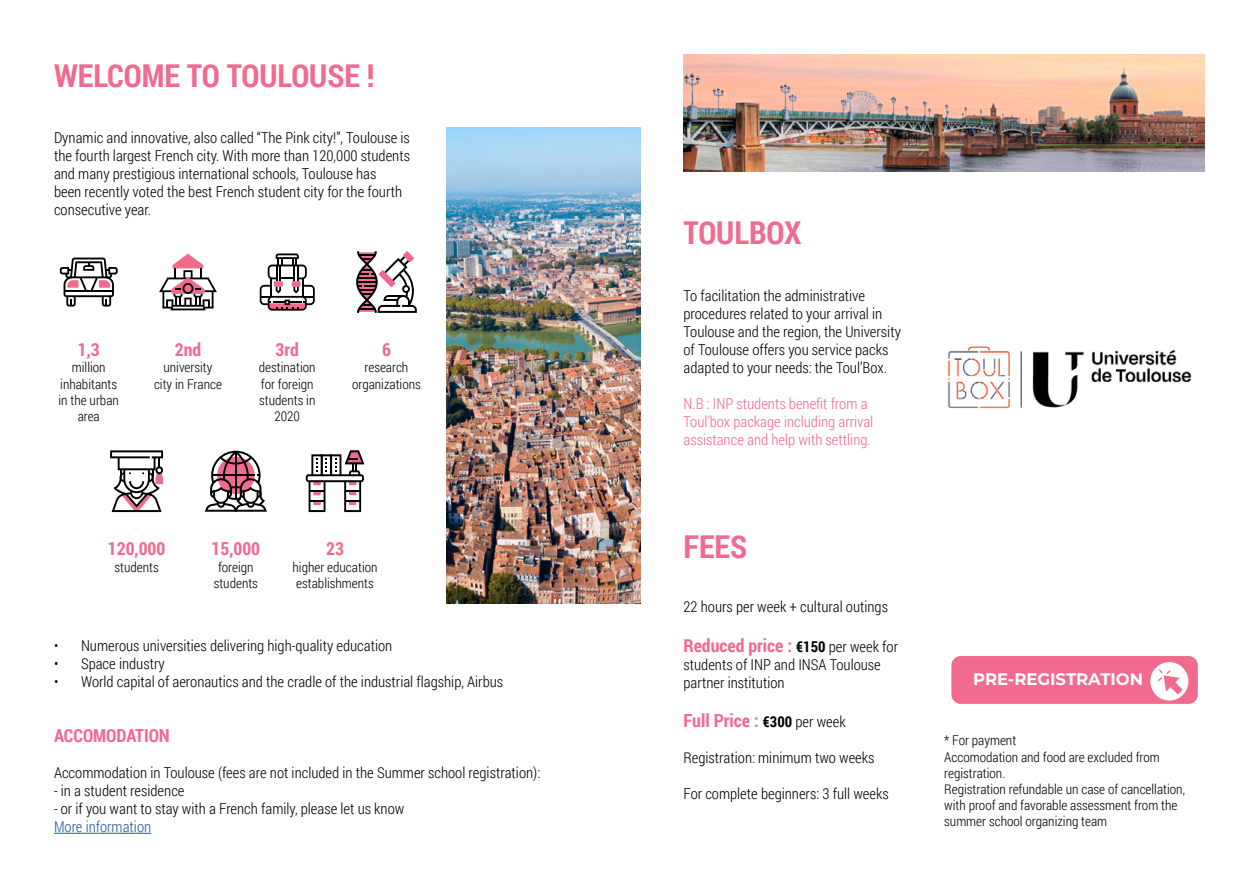
<style>
.page{position:relative;width:1259px;height:893px;background:#fff}
.page>*{position:absolute;margin:0;border:0;box-sizing:border-box;transform-origin:0 0}
.t1{font:700 31.5px "Roboto Condensed";color:#f16b8e}
.t2{font:700 18px "Roboto Condensed";color:#f16b8e}
.t3{font:700 16.65px "Montserrat";color:#fff}
.t4{font:300 15px/18px "Roboto Condensed";color:#000}
.t5{font:300 15px/18px "Roboto Condensed";color:#f16b8e}
.t6{font:300 15px "Roboto Condensed";color:#275b9b}
.t7{font:300 13.5px/16.2px "Roboto Condensed";color:#000;text-align:center}
.s1{font-size:15px;color:#000}
.s2{font-weight:300;font-size:15px;color:#000}
</style>
<div class="page">
<img style="left:683px;top:55px;width:522px;height:116px">
<img style="left:948px;top:346px;width:244px;height:63px">
<img style="left:446px;top:128px;width:194px;height:476px">
<svg style="left:60px;top:258px;width:58px;height:49px"></svg>
<svg style="left:159px;top:254px;width:58px;height:56px"></svg>
<svg style="left:260px;top:253px;width:55px;height:58px"></svg>
<svg style="left:356px;top:251px;width:61px;height:62px"></svg>
<svg style="left:110px;top:450px;width:53px;height:62px"></svg>
<svg style="left:205px;top:451px;width:62px;height:61px"></svg>
<hr style="left:235px;top:452px;width:2px;height:47px;background:#000">
<svg style="left:306px;top:450px;width:58px;height:62px"></svg>
<hr style="left:54px;top:833px;width:97px;height:1px;background:#275b9b">
<div style="left:951px;top:656px;width:246px;height:48px;background:#f16b8e;border-radius:9px"></div>
<div style="left:1150px;top:662px;width:38px;height:38px;background:#fff;border-radius:50%"></div>
<svg style="left:1158px;top:669px;width:24px;height:25px"></svg>
<h1 class="t1" style="left:54px;top:54px;width:322px">WELCOME TO TOULOUSE !</h1>
<p class="t4" style="left:54px;top:128px;width:357px">Dynamic and innovative, also called “The Pink city!”, Toulouse is the fourth largest French city. With more than 120,000 students and many prestigious international schools, Toulouse has<br>been recently voted the best French student city for the fourth consecutive year.</p>
<p class="t2" style="left:78px;top:337px;width:23px">1,3</p>
<p class="t7" style="left:59px;top:359px;width:62px">million inhabitants in the urban area</p>
<p class="t2" style="left:175px;top:337px;width:28px">2nd</p>
<p class="t7" style="left:154px;top:359px;width:69px">university city in France</p>
<p class="t2" style="left:276px;top:337px;width:25px">3rd</p>
<p class="t7" style="left:259px;top:359px;width:58px">destination for foreign students in<br>2020</p>
<p class="t2" style="left:382px;top:337px;width:10px">6</p>
<p class="t7" style="left:352px;top:359px;width:70px">research organizations</p>
<p class="t2" style="left:108px;top:536px;width:59px">120,000</p>
<p class="t7" style="left:114px;top:558px;width:46px">students</p>
<p class="t2" style="left:211px;top:536px;width:50px">15,000</p>
<p class="t7" style="left:214px;top:558px;width:46px">foreign students</p>
<p class="t2" style="left:326px;top:536px;width:19px">23</p>
<p class="t7" style="left:293px;top:558px;width:86px;text-align:left">higher education establishments</p>
<p class="t4" style="left:54px;top:636px;width:340px">• Numerous universities delivering high-quality education</p>
<p class="t4" style="left:54px;top:654px;width:112px">• Space industry</p>
<p class="t4" style="left:54px;top:672px;width:451px">• World capital of aeronautics and the cradle of the industrial flagship, Airbus</p>
<p class="t2" style="left:54px;top:723px;width:117px">ACCOMODATION</p>
<p class="t4" style="left:54px;top:763px;width:488px">Accommodation in Toulouse (fees are not included in the Summer school registration):</p>
<p class="t4" style="left:54px;top:781px;width:132px">- in a student residence</p>
<p class="t4" style="left:54px;top:799px;width:352px">- or if you want to stay with a French family, please let us know</p>
<p class="t6" style="left:54px;top:816px;width:99px">More information</p>
<h1 class="t1" style="left:683px;top:210px;width:120px">TOULBOX</h1>
<p class="t4" style="left:683px;top:286px;width:219px">To facilitation the administrative procedures related to your arrival in Toulouse and the region, the University of Toulouse offers you service packs adapted to your needs: the Toul’Box.</p>
<p class="t5" style="left:683px;top:394px;width:191px">N.B : INP students benefit from a<br>Toul'box package including arrival assistance and help with settling.</p>
<h1 class="t1" style="left:683px;top:525px;width:65px">FEES</h1>
<p class="t4" style="left:683px;top:597px;width:206px">22 hours per week + cultural outings</p>
<p class="t2" style="left:683px;top:633px;width:216px">Reduced price : <span class="s1">€150</span> <span class="s2">per week for</span></p>
<p class="t4" style="left:683px;top:655px;width:199px">students of INP and INSA Toulouse partner institution</p>
<p class="t2" style="left:683px;top:708px;width:164px">Full Price : <span class="s1">€300</span> <span class="s2">per week</span></p>
<p class="t4" style="left:683px;top:748px;width:192px">Registration: minimum two weeks</p>
<p class="t4" style="left:683px;top:784px;width:207px">For complete beginners: 3 full weeks</p>
<p class="t3" style="left:973px;top:667px;width:171px">PRE-REGISTRATION</p>
<p class="t7" style="left:944px;top:732px;width:242px;text-align:left">* For payment<br>Accomodation and food are excluded from registration.<br>Registration refundable un case of cancellation, with proof and favorable assessment from the summer school organizing team</p>
</div>
